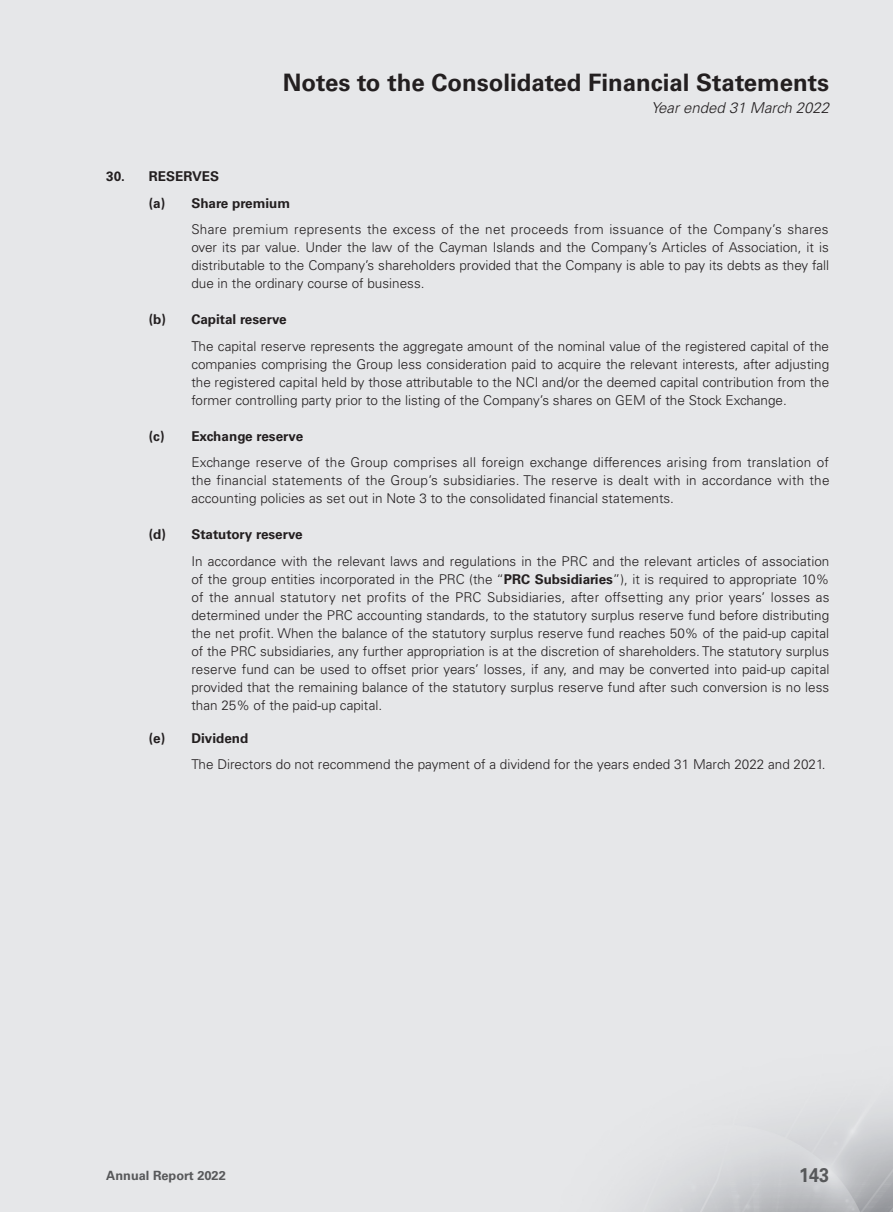
<style>
.page{position:relative;width:893px;height:1212px;background:#e6e7e9}
.page>*{position:absolute;margin:0;border:0;box-sizing:border-box;transform-origin:0 0}
.t1{font:700 24px "Univers LT Std";color:#231f20}
.t2{font:700 19.8px "Univers LT Std";color:#57585a;scale:.91 1}
.t3{font:italic 300 15px "Univers LT Std";color:#231f20}
.Body_Text{font:300 13.5px/18px "Univers LT Std";color:#231f20;text-align:justify}
.Subhead_2{font:700 13.5px "Univers LT Std";color:#231f20}
.Subhead_1{font:700 13.5px "Univers LT Std";color:#231f20}
.t4{font:700 12.75px "Univers LT Std";color:#57585a}
.s1{font-weight:700}
</style>
<div class="page">
<h1 class="t1" style="left:283px;top:68px;width:548px">Notes to the Consolidated Financial Statements</h1>
<p class="t3" style="left:651px;top:99px;width:180px">Year ended 31 March 2022</p>
<p class="Subhead_1" style="left:106px;top:169px;width:114px">30. RESERVES</p>
<p class="Subhead_2" style="left:149px;top:195px;width:143px">(a) Share premium</p>
<p class="Body_Text" style="left:191px;top:221px;width:639px">Share premium represents the excess of the net proceeds from issuance of the Company’s shares over its par value. Under the law of the Cayman Islands and the Company’s Articles of Association, it is distributable to the Company’s shareholders provided that the Company is able to pay its debts as they fall due in the ordinary course of business.</p>
<p class="Subhead_2" style="left:149px;top:312px;width:139px">(b) Capital reserve</p>
<p class="Body_Text" style="left:191px;top:337px;width:639px">The capital reserve represents the aggregate amount of the nominal value of the registered capital of the companies comprising the Group less consideration paid to acquire the relevant interests, after adjusting the registered capital held by those attributable to the NCI and/or the deemed capital contribution from the former controlling party prior to the listing of the Company’s shares on GEM of the Stock Exchange.</p>
<p class="Subhead_2" style="left:149px;top:428px;width:156px">(c) Exchange reserve</p>
<p class="Body_Text" style="left:191px;top:454px;width:640px">Exchange reserve of the Group comprises all foreign exchange differences arising from translation of the financial statements of the Group’s subsidiaries. The reserve is dealt with in accordance with the accounting policies as set out in Note 3 to the consolidated financial statements.</p>
<p class="Subhead_2" style="left:149px;top:527px;width:155px">(d) Statutory reserve</p>
<p class="Body_Text" style="left:191px;top:552px;width:640px">In accordance with the relevant laws and regulations in the PRC and the relevant articles of association of the group entities incorporated in the PRC (the “<span class="s1">PRC Subsidiaries</span>”), it is required to appropriate 10% of the annual statutory net profits of the PRC Subsidiaries, after offsetting any prior years’ losses as determined under the PRC accounting standards, to the statutory surplus reserve fund before distributing the net profit. When the balance of the statutory surplus reserve fund reaches 50% of the paid-up capital of the PRC subsidiaries, any further appropriation is at the discretion of shareholders. The statutory surplus reserve fund can be used to offset prior years’ losses, if any, and may be converted into paid-up capital provided that the remaining balance of the statutory surplus reserve fund after such conversion is no less than 25% of the paid-up capital.</p>
<p class="Subhead_2" style="left:149px;top:730px;width:101px">(e) Dividend</p>
<p class="Body_Text" style="left:191px;top:756px;width:636px">The Directors do not recommend the payment of a dividend for the years ended 31 March 2022 and 2021.</p>
<p class="t4" style="left:106px;top:1168px;width:121px">Annual Report 2022</p>
<h2 class="t2" style="left:799px;top:1164px;width:34px">143</h2>
</div>
